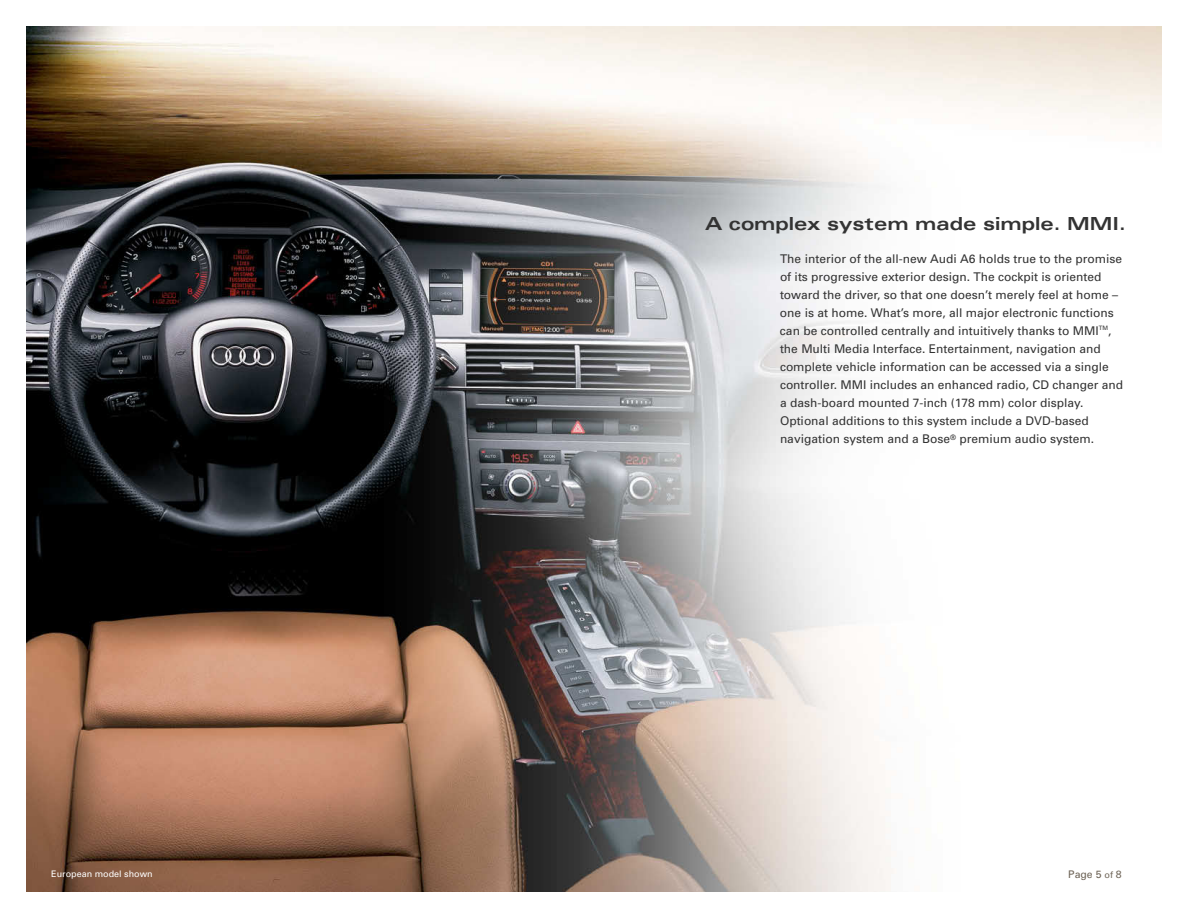
<style>
.page{position:relative;width:1188px;height:918px;background:#fff}
.page>*{position:absolute;margin:0;border:0;box-sizing:border-box;transform-origin:0 0}
.t1{font:700 expanded 18px "Univers";color:#333}
.t2{font:12px/18px "Univers";color:#333}
.t3{font:10.5px "Univers";color:#6d6356}
.t4{font:9px "Univers";color:#fff}
.s1{font-size:9px}
</style>
<div class="page">
<img style="left:26px;top:26px;width:1135px;height:865px">
<h1 class="t1" style="left:705px;top:213px;width:422px">A complex system made simple. MMI.</h1>
<p class="t2" style="left:780px;top:249px;width:345px">The interior of the all-new Audi A6 holds true to the promise of its progressive exterior design. The cockpit is oriented toward the driver, so that one doesn’t merely feel at home – one is at home. What’s more, all major electronic functions can be controlled centrally and intuitively thanks to MMI<sup>TM</sup>, the Multi Media Interface. Entertainment, navigation and complete vehicle information can be accessed via a single controller. MMI includes an enhanced radio, CD changer and a dash-board mounted 7-inch (178 mm) color display.<br>Optional additions to this system include a DVD-based navigation system and a Bose<sup>®</sup> premium audio system.</p>
<p class="t4" style="left:51px;top:868px;width:103px">European model shown</p>
<p class="t3" style="left:1068px;top:869px;width:55px">Page 5 <span class="s1">of</span> 8</p>
</div>
